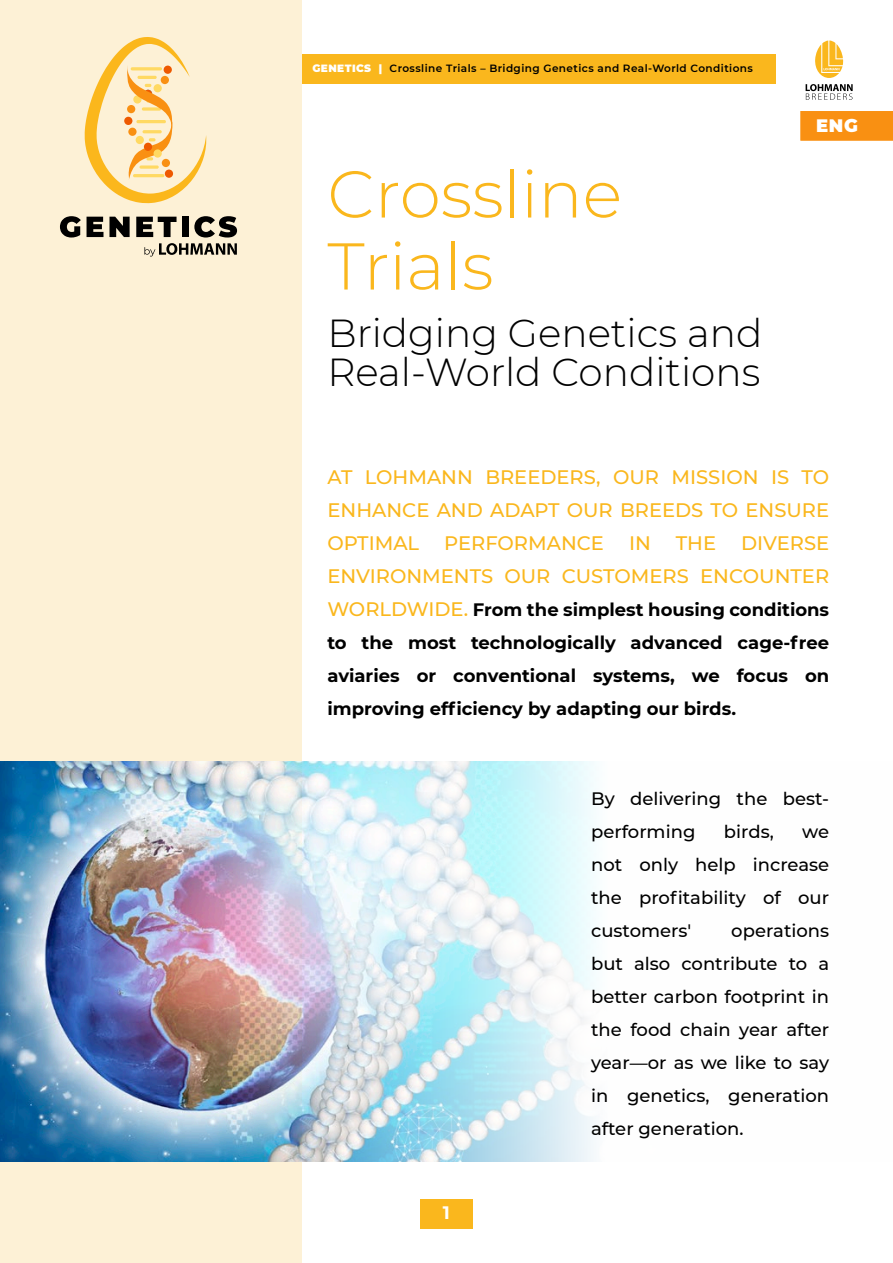
<style>
.page{position:relative;width:893px;height:1263px;background:#fff}
.page>*{position:absolute;margin:0;border:0;box-sizing:border-box;transform-origin:0 0}
.t1{font:300 66px/72px "Montserrat";color:#fab71d}
.t2{font:300 39px/39px "Montserrat";color:#000}
.TEXTO{font:500 19.5px/33px "Montserrat";color:#fab71d;text-align:justify}
.TEXTO-2{font:500 18px/33px "Montserrat";color:#000;text-align:justify}
.TEXTO-3{font:700 18px/33px "Montserrat";color:#000;text-align:justify}
.t3{font:900 18px "Montserrat";color:#fff}
.t4{font:700 18px "Montserrat";color:#fff}
.t5{font:600 10.5px "Montserrat";letter-spacing:.04em;color:#000}
.s1{font-weight:900;color:#fff}
.s2{font-weight:500;font-size:19.5px;color:#fab71d}
</style>
<div class="page">
<div style="left:0;top:0;width:302px;height:1263px;background:#fdf1d6"></div>
<img style="left:0;top:762px;width:594px;height:399px">
<div style="left:420px;top:1199px;width:52px;height:30px;background:#fab71d"></div>
<svg style="left:815px;top:41px;width:28px;height:37px"></svg>
<svg style="left:806px;top:84px;width:47px;height:16px"></svg>
<div style="left:302px;top:54px;width:474px;height:30px;background:#fab71d"></div>
<svg style="left:60px;top:216px;width:21px;height:21px"></svg>
<svg style="left:87px;top:217px;width:16px;height:20px"></svg>
<svg style="left:109px;top:217px;width:21px;height:20px"></svg>
<svg style="left:136px;top:217px;width:41px;height:20px"></svg>
<div style="left:182px;top:217px;width:7px;height:20px;background:#000"></div>
<svg style="left:194px;top:216px;width:43px;height:21px"></svg>
<svg style="left:144px;top:243px;width:93px;height:14px"></svg>
<svg style="left:85px;top:37px;width:122px;height:166px"></svg>
<div style="left:144px;top:143px;width:8px;height:8px;background:#ee5900;border-radius:50%"></div>
<div style="left:154px;top:149px;width:8px;height:9px;background:#ffd962;border-radius:50%"></div>
<div style="left:800px;top:111px;width:93px;height:30px;background:#f99012"></div>
<p class="t5" style="left:312px;top:60px;width:442px"><span class="s1">GENETICS |</span> Crossline Trials – Bridging Genetics and Real-World Conditions</p>
<p class="t1" style="left:327px;top:156px;width:296px">Crossline<br>Trials</p>
<p class="t2" style="left:327px;top:312px;width:436px">Bridging Genetics and<br>Real-World Conditions</p>
<p class="t3" style="left:816px;top:112px;width:43px">ENG</p>
<p class="TEXTO" style="left:327px;top:459px;width:503px">AT LOHMANN BREEDERS, OUR MISSION IS TO ENHANCE AND ADAPT OUR BREEDS TO ENSURE OPTIMAL</p>
<p class="TEXTO" style="left:327px;top:525px;width:503px;text-align:right">DIVERSE<br>ENVIRONMENTS OUR CUSTOMERS ENCOUNTER</p>
<p class="TEXTO-3" style="left:327px;top:592px;width:503px"><span class="s2">WORLDWIDE.</span> From the simplest housing conditions to the most technologically advanced cage-free aviaries or conventional systems, we focus on improving efficiency by adapting our birds.</p>
<p class="TEXTO" style="left:444px;top:525px;width:161px">PERFORMANCE</p>
<p class="TEXTO" style="left:629px;top:525px;width:23px">IN</p>
<p class="TEXTO" style="left:676px;top:525px;width:42px">THE</p>
<p class="t4" style="left:443px;top:1200px;width:9px">1</p>
<p class="TEXTO-2" style="left:591px;top:782px;width:240px">By delivering the best&shy;performing</p>
<p class="TEXTO-2" style="left:724px;top:815px;width:51px">birds,</p>
<p class="TEXTO-2" style="left:591px;top:815px;width:240px;text-indent:211px">we not only help increase the profitability of our customers'</p>
<p class="TEXTO-2" style="left:591px;top:914px;width:240px;text-indent:140px">operations but also contribute to a better carbon footprint in the food chain year after year—or as we like to say in genetics, generation after generation.</p>
</div>
